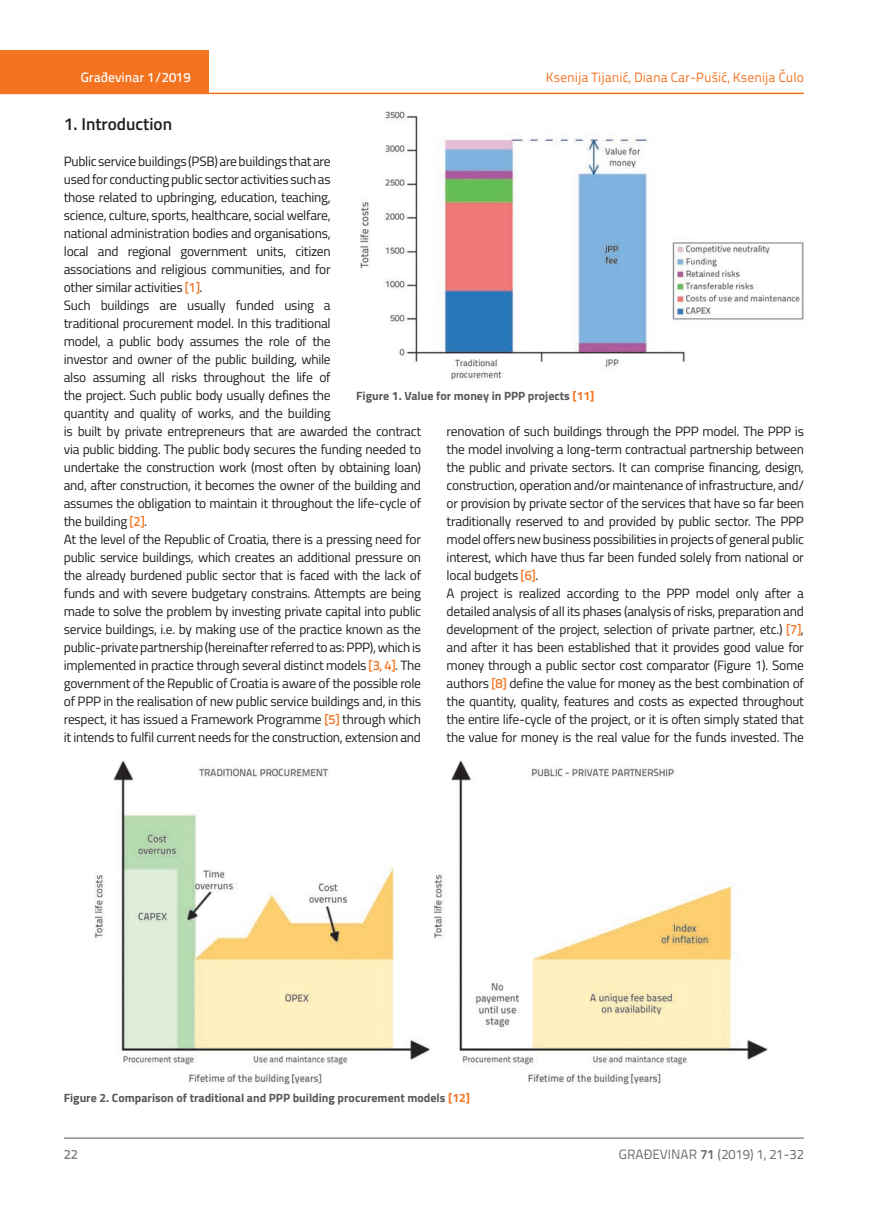
<style>
.page{position:relative;width:872px;height:1212px;background:#fff}
.page>*{position:absolute;margin:0;border:0;box-sizing:border-box;transform-origin:0 0}
.t1{font:600 17.25px "Titillium";color:#231f20}
.t2{font:13.5px/18px "Titillium";letter-spacing:-.02em;color:#231f20}
.t3{font:13.5px "Titillium Text 22 L";color:#f47321}
.t4{font:13.5px "Titillium Text 22 L";color:#6c6d70}
.t5{font:500 13.5px "Titillium Text 22 L";color:#fff}
.t6{font:500 13.5px "Titillium Text 22 L";color:#787a7d}
.t7{font:700 12px "Titillium";color:#57585a}
.s1{font-family:"Titillium Text 22 L";font-weight:500;color:#f47321}
.s2{color:#f47321}
.s3{font-weight:700}
</style>
<div class="page">
<div style="left:0;top:50px;width:208px;height:44px;background:#f47321"></div>
<hr style="left:0;top:93px;width:804px;height:1px;background:#f47321">
<hr style="left:64px;top:1138px;width:740px;height:1px;background:#57585a">
<img style="left:360px;top:111px;width:444px;height:269px">
<img style="left:94px;top:760px;width:675px;height:324px">
<p class="t5" style="left:81px;top:67px;width:111px">Građevinar 1/2019</p>
<p class="t3" style="left:546px;top:68px;width:260px">Ksenija Tijanić, Diana Car-Pušić, Ksenija Čulo</p>
<p class="t1" style="left:64px;top:111px;width:110px">1. Introduction</p>
<p class="t2" style="left:64px;top:151px;width:359px">Public service buildings (PSB) are buildings that are<br>used for conducting public sector activities such as<br>those related to upbringing, education, teaching,<br>science, culture, sports, healthcare, social welfare,<br>national administration bodies and organisations,<br>local and regional government units, citizen<br>associations and religious communities, and for<br>other similar activities <span class="s1">[1]</span>.<br>Such buildings are usually funded using a<br>traditional procurement model. In this traditional<br>model, a public body assumes the role of the<br>investor and owner of the public building, while<br>also assuming all risks throughout the life of<br>the project. Such public body usually defines the<br>quantity and quality of works, and the building<br>is built by private entrepreneurs that are awarded the contract via public bidding. The public body secures the funding needed to undertake the construction work (most often by obtaining loan) and, after construction, it becomes the owner of the building and assumes the obligation to maintain it throughout the life-cycle of the building <span class="s1">[2]</span>.<br>At the level of the Republic of Croatia, there is a pressing need for public service buildings, which creates an additional pressure on the already burdened public sector that is faced with the lack of funds and with severe budgetary constrains. Attempts are being made to solve the problem by investing private capital into public service buildings, i.e. by making use of the practice known as the public-private partnership (hereinafter referred to as: PPP), which is implemented in practice through several distinct models <span class="s1">[3, 4]</span>. The government of the Republic of Croatia is aware of the possible role of PPP in the realisation of new public service buildings and, in this respect, it has issued a Framework Programme <span class="s1">[5]</span> through which it intends to fulfil current needs for the construction, extension and</p>
<p class="t7" style="left:356px;top:386px;width:240px">Figure 1. Value for money in PPP projects <span class="s2">[11]</span></p>
<p class="t2" style="left:446px;top:421px;width:359px">renovation of such buildings through the PPP model. The PPP is the model involving a long-term contractual partnership between the public and private sectors. It can comprise financing, design, construction, operation and/or maintenance of infrastructure, and/ or provision by private sector of the services that have so far been traditionally reserved to and provided by public sector. The PPP model offers new business possibilities in projects of general public interest, which have thus far been funded solely from national or local budgets <span class="s1">[6]</span>.<br>A project is realized according to the PPP model only after a detailed analysis of all its phases (analysis of risks, preparation and development of the project, selection of private partner, etc.) <span class="s1">[7]</span>, and after it has been established that it provides good value for money through a public sector cost comparator (Figure 1). Some authors <span class="s1">[8]</span> define the value for money as the best combination of the quantity, quality, features and costs as expected throughout the entire life-cycle of the project, or it is often simply stated that the value for money is the real value for the funds invested. The</p>
<p class="t7" style="left:64px;top:1089px;width:408px">Figure 2. Comparison of traditional and PPP building procurement models <span class="s2">[12]</span></p>
<p class="t6" style="left:64px;top:1144px;width:16px">22</p>
<p class="t4" style="left:619px;top:1144px;width:186px">GRAĐEVINAR <span class="s3">71</span> (2019) 1, 21-32</p>
</div>
